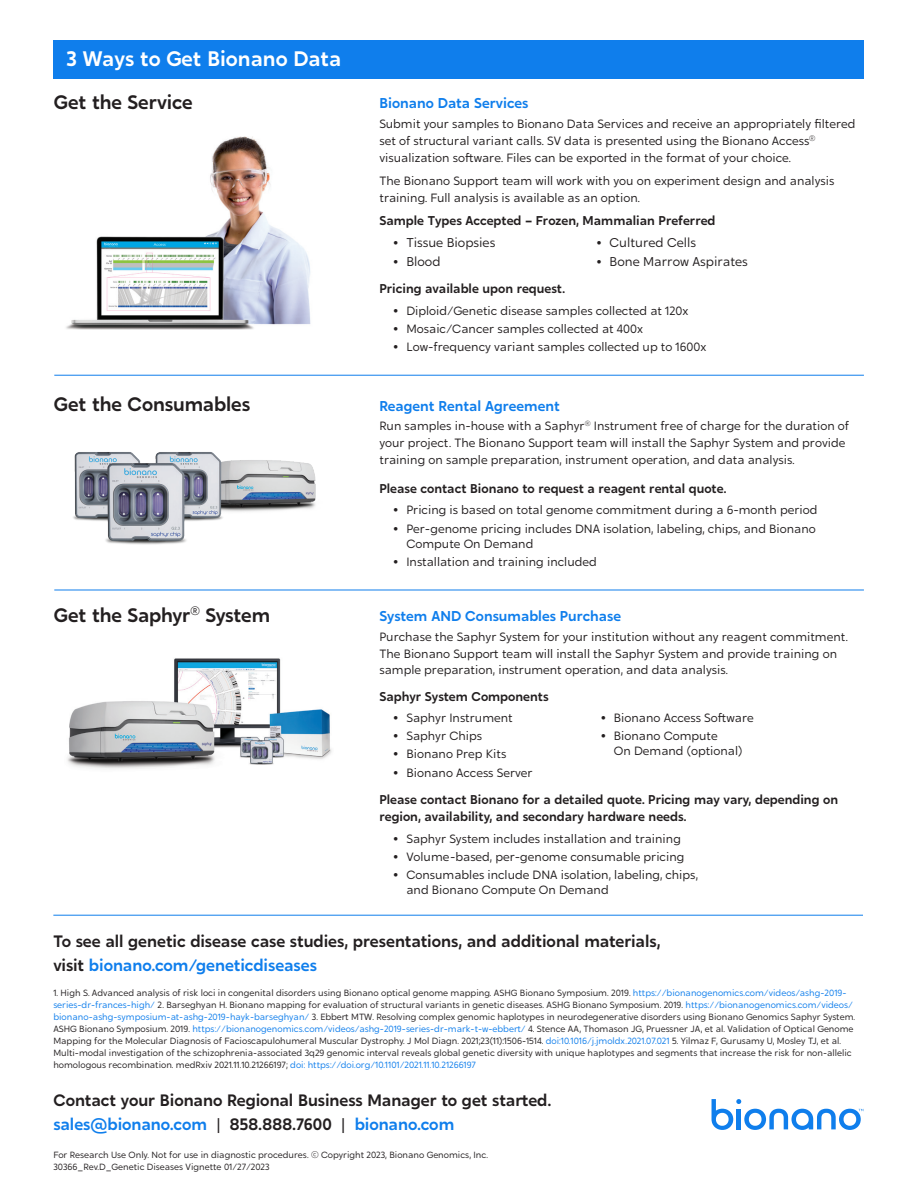
<style>
.page{position:relative;width:918px;height:1188px;background:#fff}
.page>*{position:absolute;margin:0;border:0;box-sizing:border-box;transform-origin:0 0}
.Table_Heading{font:600 21px "Ghino";color:#fff}
.Get{font:600 19.5px "Ghino";letter-spacing:-.01em;color:#231f20}
.Last_page_-_URL{font:600 16.5px/24px "Ghino";letter-spacing:-.005em;color:#231f20}
.Service_Descriptor{font:600 14.25px "Ghino";color:#0f7eec}
.Body_text_bold{font:600 12.75px/16.5px "Ghino";color:#231f20}
.t1{font:300 12.75px "Ghino";color:#231f20}
.Body_Text{font:300 12px/16.8px "Ghino";color:#231f20}
.References{font:300 9px/12px "Ghino";color:#231f20}
.s1{font-family:"Gotham";font-weight:700;font-size:12px}
.s2{font-family:"Gotham";font-weight:700}
.s3{color:#0f7eec}
.s4{font-weight:300}
</style>
<div class="page">
<div style="left:53px;top:40px;width:810px;height:39px;background:#0f7eec"></div>
<hr style="left:53px;top:915px;width:810px;height:1px;background:#0f7eec">
<img style="left:66px;top:136px;width:245px;height:194px">
<img style="left:73px;top:452px;width:243px;height:93px">
<hr style="left:54px;top:375px;width:810px;height:1px;background:#0f7eec">
<hr style="left:54px;top:590px;width:810px;height:1px;background:#0f7eec">
<img style="left:67px;top:658px;width:265px;height:111px">
<svg style="left:712px;top:1099px;width:151px;height:31px"></svg>
<p class="Table_Heading" style="left:67px;top:46px;width:276px">3 Ways to Get Bionano Data</p>
<p class="Get" style="left:54px;top:89px;width:140px">Get the Service</p>
<p class="Service_Descriptor" style="left:379px;top:94px;width:151px">Bionano Data Services</p>
<p class="Body_Text" style="left:379px;top:115px;width:478px">Submit your samples to Bionano Data Services and receive an appropriately filtered set of structural variant calls. SV data is presented using the Bionano Access<sup>® </sup>visualization software. Files can be exported in the format of your choice.</p>
<p class="Body_Text" style="left:379px;top:172px;width:456px">The Bionano Support team will work with you on experiment design and analysis training. Full analysis is available as an option.</p>
<p class="Body_text_bold" style="left:379px;top:212px;width:338px">Sample Types Accepted – Frozen, Mammalian Preferred</p>
<p class="t1" style="left:393px;top:235px;width:104px"><span class="s1">•</span> Tissue Biopsies</p>
<p class="t1" style="left:393px;top:253px;width:49px"><span class="s1">•</span> Blood</p>
<p class="t1" style="left:596px;top:235px;width:101px"><span class="s1">•</span> Cultured Cells</p>
<p class="t1" style="left:596px;top:253px;width:153px"><span class="s1">•</span> Bone Marrow Aspirates</p>
<p class="Body_text_bold" style="left:379px;top:280px;width:187px">Pricing available upon request.</p>
<p class="Body_Text" style="left:393px;top:302px;width:297px"><span class="s2">•</span> Diploid/Genetic disease samples collected at 120x</p>
<p class="Body_Text" style="left:393px;top:320px;width:252px"><span class="s2">•</span> Mosaic/Cancer samples collected at 400x</p>
<p class="Body_Text" style="left:393px;top:338px;width:315px"><span class="s2">•</span> Low-frequency variant samples collected up to 1600x</p>
<p class="Get" style="left:54px;top:392px;width:198px">Get the Consumables</p>
<p class="Service_Descriptor" style="left:379px;top:396px;width:182px">Reagent Rental Agreement</p>
<p class="Body_Text" style="left:379px;top:418px;width:471px">Run samples in-house with a Saphyr<sup>®</sup> Instrument free of charge for the duration of your project. The Bionano Support team will install the Saphyr System and provide training on sample preparation, instrument operation, and data analysis.</p>
<p class="Body_text_bold" style="left:379px;top:480px;width:348px">Please contact Bionano to request a reagent rental quote.</p>
<p class="Body_Text" style="left:393px;top:502px;width:426px"><span class="s2">•</span> Pricing is based on total genome commitment during a 6-month period</p>
<p class="Body_Text" style="left:406px;top:521px;width:411px;line-height:15px;text-indent:-14px"><span class="s2">•</span> Per-genome pricing includes DNA isolation, labeling, chips, and Bionano<br>Compute On Demand</p>
<p class="Body_Text" style="left:393px;top:553px;width:205px"><span class="s2">•</span> Installation and training included</p>
<p class="Get" style="left:54px;top:603px;width:218px">Get the Saphyr<sup>®</sup> System</p>
<p class="Service_Descriptor" style="left:379px;top:607px;width:243px">System AND Consumables Purchase</p>
<p class="Body_Text" style="left:379px;top:629px;width:470px">Purchase the Saphyr System for your institution without any reagent commitment.<br>The Bionano Support team will install the Saphyr System and provide training on sample preparation, instrument operation, and data analysis.</p>
<p class="Body_Text" style="left:393px;top:709px;width:121px"><span class="s2">•</span> Saphyr Instrument</p>
<p class="Body_Text" style="left:393px;top:727px;width:91px"><span class="s2">•</span> Saphyr Chips</p>
<p class="Body_Text" style="left:393px;top:746px;width:115px"><span class="s2">•</span> Bionano Prep Kits</p>
<p class="Body_Text" style="left:393px;top:764px;width:141px"><span class="s2">•</span> Bionano Access Server</p>
<p class="Body_text_bold" style="left:379px;top:688px;width:171px">Saphyr System Components</p>
<p class="Body_Text" style="left:600px;top:709px;width:155px"><span class="s2">•</span> Bionano Access Software</p>
<p class="Body_Text" style="left:614px;top:728px;width:130px;line-height:15px;text-indent:-14px"><span class="s2">•</span> Bionano Compute<br>On Demand (optional)</p>
<p class="Body_text_bold" style="left:379px;top:792px;width:460px">Please contact Bionano for a detailed quote. Pricing may vary, depending on region, availability, and secondary hardware needs.</p>
<p class="Body_Text" style="left:393px;top:830px;width:290px"><span class="s2">•</span> Saphyr System includes installation and training</p>
<p class="Body_Text" style="left:393px;top:848px;width:293px"><span class="s2">•</span> Volume-based, per-genome consumable pricing</p>
<p class="Body_Text" style="left:406px;top:867px;width:293px;line-height:15px;text-indent:-14px"><span class="s2">•</span> Consumables include DNA isolation, labeling, chips, and Bionano Compute On Demand</p>
<p class="Last_page_-_URL" style="left:53px;top:929px;width:609px">To see all genetic disease case studies, presentations, and additional materials, visit <span class="s3">bionano.com/geneticdiseases</span></p>
<p class="References" style="left:53px;top:987px;width:803px">1. High S. Advanced analysis of risk loci in congenital disorders using Bionano optical genome mapping. ASHG Bionano Symposium. 2019. <span class="s3">https://bionanogenomics.com/videos/ashg-2019- series-dr-frances-high/</span> 2. Barseghyan H. Bionano mapping for evaluation of structural variants in genetic diseases. ASHG Bionano Symposium. 2019. <span class="s3">https://bionanogenomics.com/videos/ bionano-ashg-symposium-at-ashg-2019-hayk-barseghyan/</span> 3. Ebbert MTW. Resolving complex genomic haplotypes in neurodegenerative disorders using Bionano Genomics Saphyr System.<br>ASHG Bionano Symposium. 2019. <span class="s3">https://bionanogenomics.com/videos/ashg-2019-series-dr-mark-t-w-ebbert/</span> 4. Stence AA, Thomason JG, Pruessner JA, et al. Validation of Optical Genome Mapping for the Molecular Diagnosis of Facioscapulohumeral Muscular Dystrophy. J Mol Diagn. 2021;23(11):1506-1514. <span class="s3">doi:10.1016/j.jmoldx.2021.07.021</span> 5. Yilmaz F, Gurusamy U, Mosley TJ, et al.<br>Multi-modal investigation of the schizophrenia-associated 3q29 genomic interval reveals global genetic diversity with unique haplotypes and segments that increase the risk for non-allelic homologous recombination. medRxiv 2021.11.10.21266197; <span class="s3">doi: https://doi.org/10.1101/2021.11.10.21266197</span></p>
<p class="Last_page_-_URL" style="left:53px;top:1088px;width:499px">Contact your Bionano Regional Business Manager to get started. <span class="s3">sales@bionano.com</span> <span class="s4">|</span> 858.888.7600 <span class="s4">|</span> <span class="s3">bionano.com</span></p>
<p class="References" style="left:53px;top:1149px;width:436px">For Research Use Only. Not for use in diagnostic procedures. © Copyright 2023, Bionano Genomics, Inc.</p>
<p class="References" style="left:53px;top:1161px;width:218px">30366_Rev.D_Genetic Diseases Vignette 01/27/2023</p>
</div>
